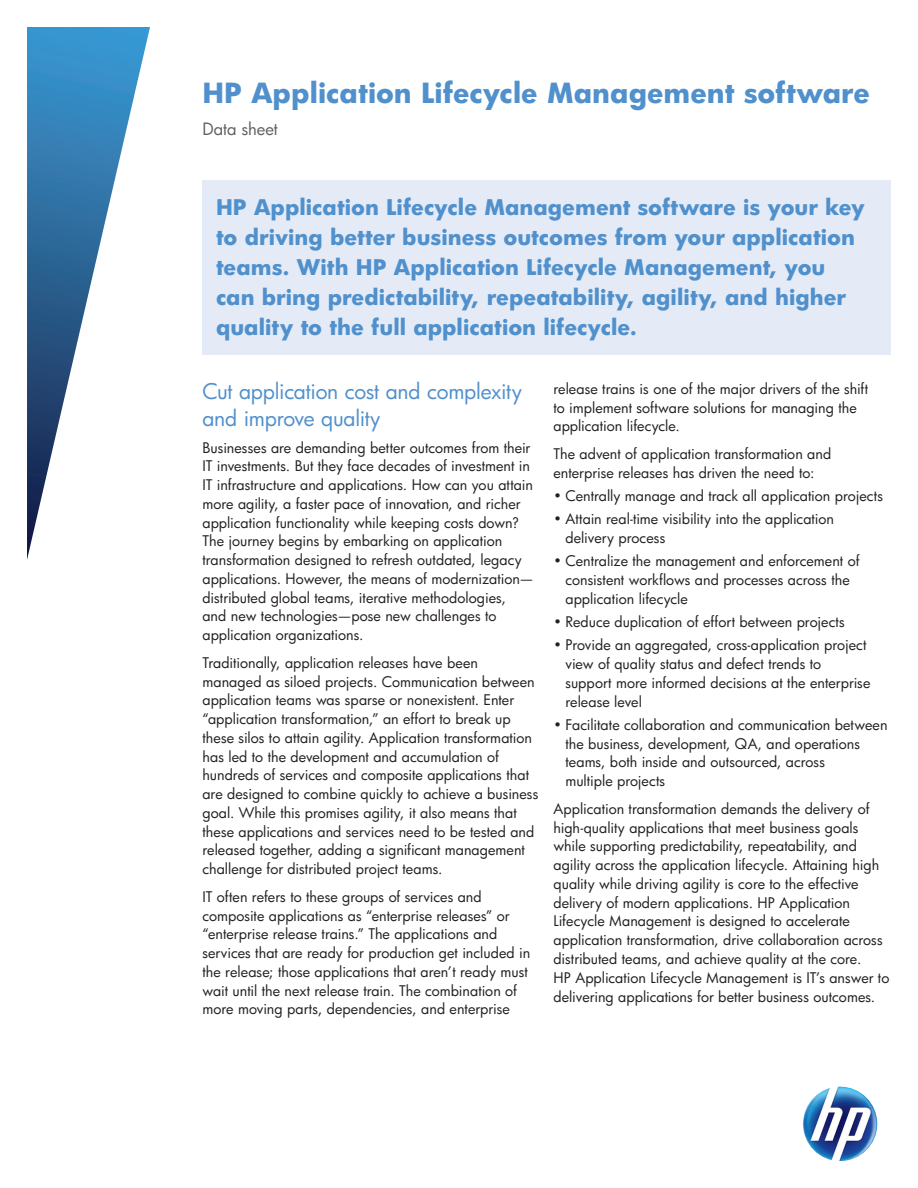
<style>
.page{position:relative;width:918px;height:1188px;background:#fff}
.page>*{position:absolute;margin:0;border:0;box-sizing:border-box;transform-origin:0 0}
.t1{font:700 27px "HP Futura";letter-spacing:.005em;color:#5090cc}
.t2{font:700 21px/30px "HP Futura";letter-spacing:.005em;color:#5090cc}
.t3{font:21px/27px "HP Futura";letter-spacing:-.015em;color:#5090cc}
.t4{font:16.5px "HP Futura";color:#5f5f62}
.t5{font:14.25px/18.8px "HP Futura";color:#231f20}
</style>
<div class="page">
<svg style="left:27px;top:27px;width:123px;height:533px"></svg>
<img style="left:803px;top:1087px;width:74px;height:74px;border-radius:37px">
<div style="left:202px;top:180px;width:689px;height:175px;background:#e4ebf6"></div>
<h1 class="t1" style="left:202px;top:74px;width:669px">HP Application Lifecycle Management software</h1>
<p class="t4" style="left:202px;top:118px;width:77px">Data sheet</p>
<p class="t2" style="left:216px;top:192px;width:650px">HP Application Lifecycle Management software is your key to driving better business outcomes from your application teams. With HP Application Lifecycle Management, you can bring predictability, repeatability, agility, and higher quality to the full application lifecycle.</p>
<h2 class="t3" style="left:202px;top:378px;width:321px">Cut application cost and complexity and improve quality</h2>
<p class="t5" style="left:202px;top:438px;width:333px">Businesses are demanding better outcomes from their IT investments. But they face decades of investment in IT infrastructure and applications. How can you attain more agility, a faster pace of innovation, and richer application functionality while keeping costs down?<br>The journey begins by embarking on application transformation designed to refresh outdated, legacy applications. However, the means of modernization— distributed global teams, iterative methodologies,<br>and new technologies—pose new challenges to application organizations.</p>
<p class="t5" style="left:202px;top:653px;width:338px">Traditionally, application releases have been managed as siloed projects. Communication between application teams was sparse or nonexistent. Enter “application transformation,” an effort to break up these silos to attain agility. Application transformation has led to the development and accumulation of hundreds of services and composite applications that are designed to combine quickly to achieve a business goal. While this promises agility, it also means that these applications and services need to be tested and released together, adding a significant management challenge for distributed project teams.</p>
<p class="t5" style="left:202px;top:887px;width:329px">IT often refers to these groups of services and composite applications as “enterprise releases” or “enterprise release trains.” The applications and services that are ready for production get included in the release; those applications that aren’t ready must wait until the next release train. The combination of more moving parts, dependencies, and enterprise</p>
<p class="t5" style="left:554px;top:379px;width:316px">release trains is one of the major drivers of the shift to implement software solutions for managing the application lifecycle.</p>
<p class="t5" style="left:554px;top:444px;width:279px">The advent of application transformation and enterprise releases has driven the need to:</p>
<p class="t5" style="left:554px;top:486px;width:331px">• Centrally manage and track all application projects</p>
<p class="t5" style="left:566px;top:510px;width:270px;text-indent:-12px">• Attain real-time visibility into the application delivery process</p>
<p class="t5" style="left:566px;top:552px;width:296px;text-indent:-12px">• Centralize the management and enforcement of consistent workflows and processes across the application lifecycle</p>
<p class="t5" style="left:554px;top:612px;width:293px">• Reduce duplication of effort between projects</p>
<p class="t5" style="left:566px;top:636px;width:306px;text-indent:-12px">• Provide an aggregated, cross-application project view of quality status and defect trends to support more informed decisions at the enterprise release level</p>
<p class="t5" style="left:566px;top:715px;width:324px;text-indent:-12px">• Facilitate collaboration and communication between the business, development, QA, and operations teams, both inside and outsourced, across<br>multiple projects</p>
<p class="t5" style="left:554px;top:799px;width:337px">Application transformation demands the delivery of high-quality applications that meet business goals while supporting predictability, repeatability, and agility across the application lifecycle. Attaining high quality while driving agility is core to the effective delivery of modern applications. HP Application Lifecycle Management is designed to accelerate application transformation, drive collaboration across distributed teams, and achieve quality at the core.<br>HP Application Lifecycle Management is IT’s answer to delivering applications for better business outcomes.</p>
</div>
